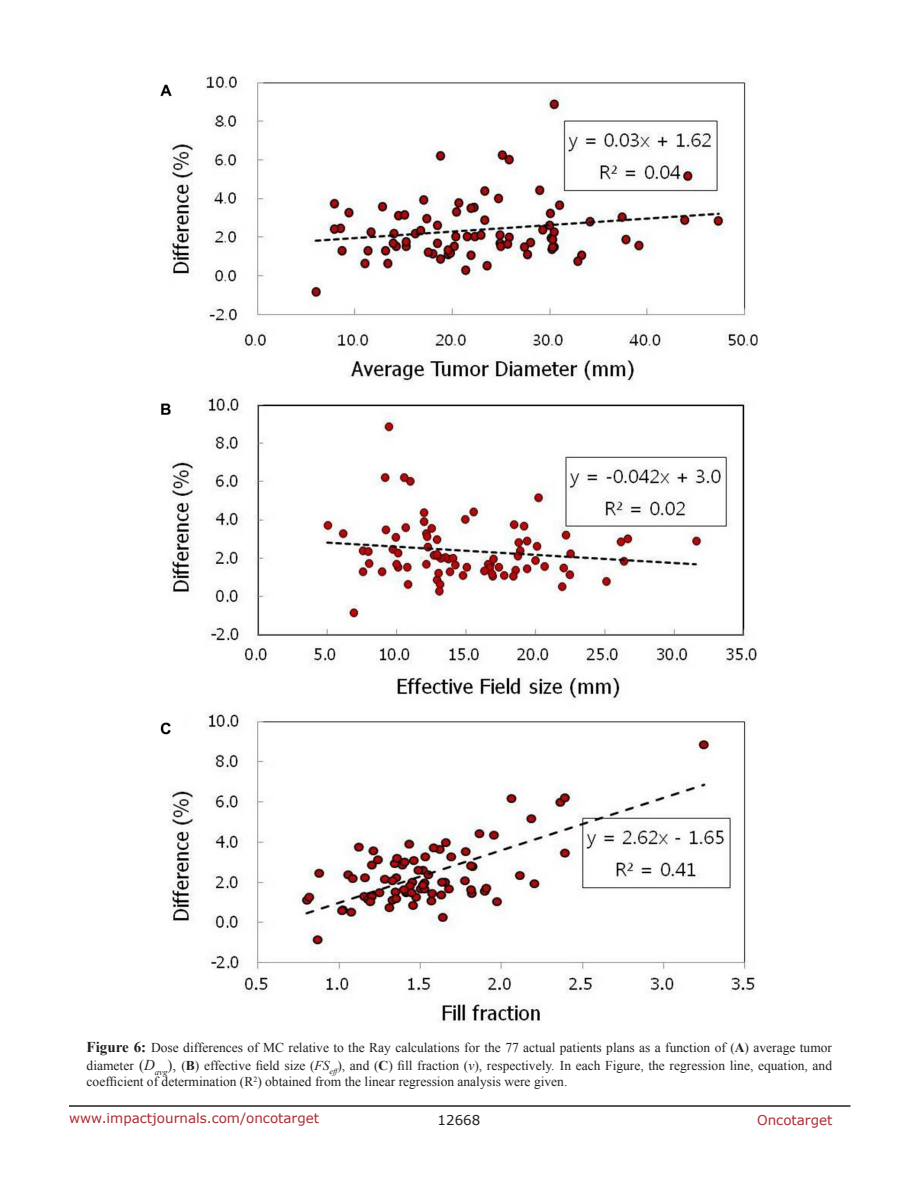
<style>
.page{position:relative;width:918px;height:1188px;background:#fff}
.page>*{position:absolute;margin:0;border:0;box-sizing:border-box;transform-origin:0 0}
.FigureText{font:13.5px/18px "Times New Roman";color:#221f22}
.t1{font:13.5px "Verdana";color:#ac2b31}
.t2{font:13.5px "Verdana";color:#221f22}
.s1{font-weight:700;font-size:15px}
.s2{font-weight:700}
.s3{font-size:15px}
.s4{font-style:italic;font-size:15px}
.s5{font-style:italic}
</style>
<div class="page">
<hr style="left:69px;top:1105px;width:781px;height:2px;background:#231f20">
<img style="left:161px;top:76px;width:597px;height:946px">
<p class="FigureText" style="left:87px;top:1038px;width:747px"><span class="s1">Figure 6:</span> Dose differences of MC relative to the Ray calculations for the 77 actual patients plans as a function of (<span class="s2">A</span>) average tumor diameter <span class="s3">(</span><span class="s4">D</span><sub>avg</sub><span class="s3">),</span> (<span class="s2">B</span>) effective field size (<span class="s5">FS</span><sub>eff</sub>), and (<span class="s2">C</span>) fill fraction (<span class="s5">ν</span>), respectively. In each Figure, the regression line, equation, and</p>
<p class="FigureText" style="left:87px;top:1072px;width:482px">coefficient of determination (R<sup>2</sup>) obtained from the linear regression analysis were given.</p>
<p class="t1" style="left:69px;top:1109px;width:252px">www.impactjournals.com/oncotarget</p>
<p class="t2" style="left:438px;top:1111px;width:44px">12668</p>
<p class="t1" style="left:757px;top:1111px;width:77px">Oncotarget</p>
</div>
